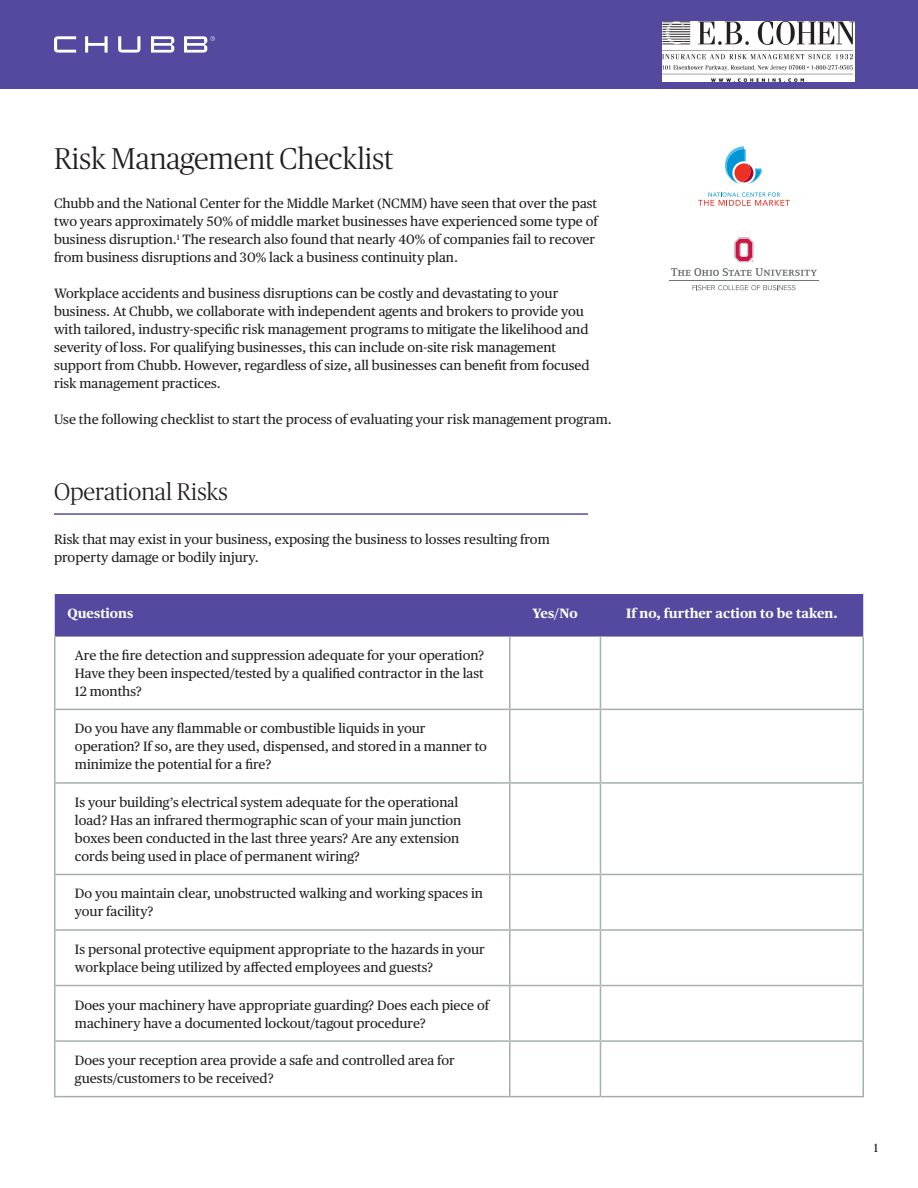
<style>
.page{position:relative;width:918px;height:1188px;background:#fff}
.page>*{position:absolute;margin:0;border:0;box-sizing:border-box;transform-origin:0 0}
.Header_Black{font:300 30px "Publico";color:#231f20}
.HEADER_RULE_LARGE{font:300 24px "Publico";color:#231f20}
.Header_Black-2{font:13.5px/18px "Chubb Publico Text";color:#231f20}
.Table_Body{font:13.5px/18px "Chubb Publico Text";color:#231f20}
.Table_Header{font:700 13.5px "Chubb Publico Text";color:#fff}
.t1{font:12px "Chubb Publico Text";color:#231f20}
</style>
<div class="page">
<div style="left:0;top:0;width:918px;height:89px;background:#534a9f"></div>
<svg style="left:54px;top:36px;width:161px;height:17px"></svg>
<hr style="left:54px;top:513px;width:534px;height:2px;background:#534d9c">
<div style="left:55px;top:594px;width:808px;height:43px;background:#534a9f"></div>
<hr style="left:509px;top:637px;width:2px;height:72px;background:#a4b0aa">
<hr style="left:600px;top:637px;width:1px;height:72px;background:#a4b0aa">
<hr style="left:509px;top:710px;width:2px;height:72px;background:#a4b0aa">
<hr style="left:600px;top:710px;width:1px;height:72px;background:#a4b0aa">
<hr style="left:509px;top:784px;width:2px;height:90px;background:#a4b0aa">
<hr style="left:600px;top:784px;width:1px;height:90px;background:#a4b0aa">
<hr style="left:509px;top:875px;width:2px;height:54px;background:#a4b0aa">
<hr style="left:600px;top:875px;width:1px;height:54px;background:#a4b0aa">
<hr style="left:509px;top:931px;width:2px;height:54px;background:#a4b0aa">
<hr style="left:600px;top:931px;width:1px;height:54px;background:#a4b0aa">
<hr style="left:509px;top:986px;width:2px;height:54px;background:#a4b0aa">
<hr style="left:600px;top:986px;width:1px;height:54px;background:#a4b0aa">
<hr style="left:509px;top:1042px;width:2px;height:54px;background:#a4b0aa">
<hr style="left:600px;top:1042px;width:1px;height:54px;background:#a4b0aa">
<hr style="left:54px;top:709px;width:456px;height:1px;background:#a4b0aa">
<hr style="left:510px;top:709px;width:90px;height:1px;background:#a4b0aa">
<hr style="left:600px;top:709px;width:264px;height:1px;background:#a4b0aa">
<hr style="left:54px;top:782px;width:456px;height:2px;background:#a4b0aa">
<hr style="left:510px;top:782px;width:90px;height:2px;background:#a4b0aa">
<hr style="left:600px;top:782px;width:264px;height:2px;background:#a4b0aa">
<hr style="left:54px;top:874px;width:456px;height:1px;background:#a4b0aa">
<hr style="left:510px;top:874px;width:90px;height:1px;background:#a4b0aa">
<hr style="left:600px;top:874px;width:264px;height:1px;background:#a4b0aa">
<hr style="left:54px;top:929px;width:456px;height:2px;background:#a4b0aa">
<hr style="left:510px;top:929px;width:90px;height:2px;background:#a4b0aa">
<hr style="left:600px;top:929px;width:264px;height:2px;background:#a4b0aa">
<hr style="left:54px;top:985px;width:456px;height:1px;background:#a4b0aa">
<hr style="left:510px;top:985px;width:90px;height:1px;background:#a4b0aa">
<hr style="left:600px;top:985px;width:264px;height:1px;background:#a4b0aa">
<hr style="left:54px;top:1040px;width:456px;height:2px;background:#a4b0aa">
<hr style="left:510px;top:1040px;width:90px;height:2px;background:#a4b0aa">
<hr style="left:600px;top:1040px;width:264px;height:2px;background:#a4b0aa">
<hr style="left:54px;top:637px;width:2px;height:72px;background:#a4b0aa">
<hr style="left:862px;top:637px;width:2px;height:72px;background:#a4b0aa">
<hr style="left:54px;top:710px;width:2px;height:72px;background:#a4b0aa">
<hr style="left:862px;top:710px;width:2px;height:72px;background:#a4b0aa">
<hr style="left:54px;top:784px;width:2px;height:90px;background:#a4b0aa">
<hr style="left:862px;top:784px;width:2px;height:90px;background:#a4b0aa">
<hr style="left:54px;top:875px;width:2px;height:54px;background:#a4b0aa">
<hr style="left:862px;top:875px;width:2px;height:54px;background:#a4b0aa">
<hr style="left:54px;top:931px;width:2px;height:54px;background:#a4b0aa">
<hr style="left:862px;top:931px;width:2px;height:54px;background:#a4b0aa">
<hr style="left:54px;top:986px;width:2px;height:54px;background:#a4b0aa">
<hr style="left:862px;top:986px;width:2px;height:54px;background:#a4b0aa">
<hr style="left:54px;top:1042px;width:2px;height:54px;background:#a4b0aa">
<hr style="left:862px;top:1042px;width:2px;height:54px;background:#a4b0aa">
<hr style="left:54px;top:1096px;width:456px;height:1px;background:#a4b0aa">
<hr style="left:510px;top:1096px;width:90px;height:1px;background:#a4b0aa">
<hr style="left:600px;top:1096px;width:264px;height:1px;background:#a4b0aa">
<svg style="left:698px;top:192px;width:92px;height:14px"></svg>
<svg style="left:725px;top:146px;width:37px;height:38px"></svg>
<svg style="left:671px;top:268px;width:146px;height:8px"></svg>
<svg style="left:692px;top:285px;width:104px;height:5px"></svg>
<svg style="left:735px;top:238px;width:18px;height:24px"></svg>
<hr style="left:669px;top:281px;width:150px;height:1px;background:#707373">
<img style="left:662px;top:21px;width:193px;height:61px">
<p class="Header_Black" style="left:54px;top:142px;width:341px">Risk Management Checklist</p>
<p class="Header_Black-2" style="left:54px;top:194px;width:545px">Chubb and the National Center for the Middle Market (NCMM) have seen that over the past two years approximately 50% of middle market businesses have experienced some type of business disruption.<sup>1</sup> The research also found that nearly 40% of companies fail to recover from business disruptions and 30% lack a business continuity plan.</p>
<p class="Header_Black-2" style="left:54px;top:284px;width:537px">Workplace accidents and business disruptions can be costly and devastating to your business. At Chubb, we collaborate with independent agents and brokers to provide you with tailored, industry-specific risk management programs to mitigate the likelihood and severity of loss. For qualifying businesses, this can include on-site risk management support from Chubb. However, regardless of size, all businesses can benefit from focused risk management practices.</p>
<p class="Header_Black-2" style="left:54px;top:410px;width:559px">Use the following checklist to start the process of evaluating your risk management program.</p>
<p class="HEADER_RULE_LARGE" style="left:54px;top:478px;width:175px">Operational Risks</p>
<p class="Header_Black-2" style="left:54px;top:529px;width:497px">Risk that may exist in your business, exposing the business to losses resulting from property damage or bodily injury.</p>
<p class="Table_Header" style="left:68px;top:603px;width:67px">Questions</p>
<p class="Table_Header" style="left:533px;top:603px;width:47px">Yes/No</p>
<p class="Table_Header" style="left:626px;top:603px;width:213px">If no, further action to be taken.</p>
<p class="Table_Body" style="left:75px;top:645px;width:411px;text-align:justify">Are the fire detection and suppression adequate for your operation?<br>Have they been inspected/tested by a qualified contractor in the last 12 months?</p>
<p class="Table_Body" style="left:75px;top:719px;width:414px">Do you have any flammable or combustible liquids in your operation? If so, are they used, dispensed, and stored in a manner to minimize the potential for a fire?</p>
<p class="Table_Body" style="left:75px;top:792px;width:388px">Is your building’s electrical system adequate for the operational load? Has an infrared thermographic scan of your main junction boxes been conducted in the last three years? Are any extension cords being used in place of permanent wiring?</p>
<p class="Table_Body" style="left:75px;top:884px;width:410px">Do you maintain clear, unobstructed walking and working spaces in your facility?</p>
<p class="Table_Body" style="left:75px;top:939px;width:411px">Is personal protective equipment appropriate to the hazards in your workplace being utilized by affected employees and guests?</p>
<p class="Table_Body" style="left:75px;top:995px;width:416px">Does your machinery have appropriate guarding? Does each piece of machinery have a documented lockout/tagout procedure?</p>
<p class="Table_Body" style="left:75px;top:1051px;width:381px">Does your reception area provide a safe and controlled area for guests/customers to be received?</p>
<p class="t1" style="left:874px;top:1139px;width:6px">1</p>
</div>
